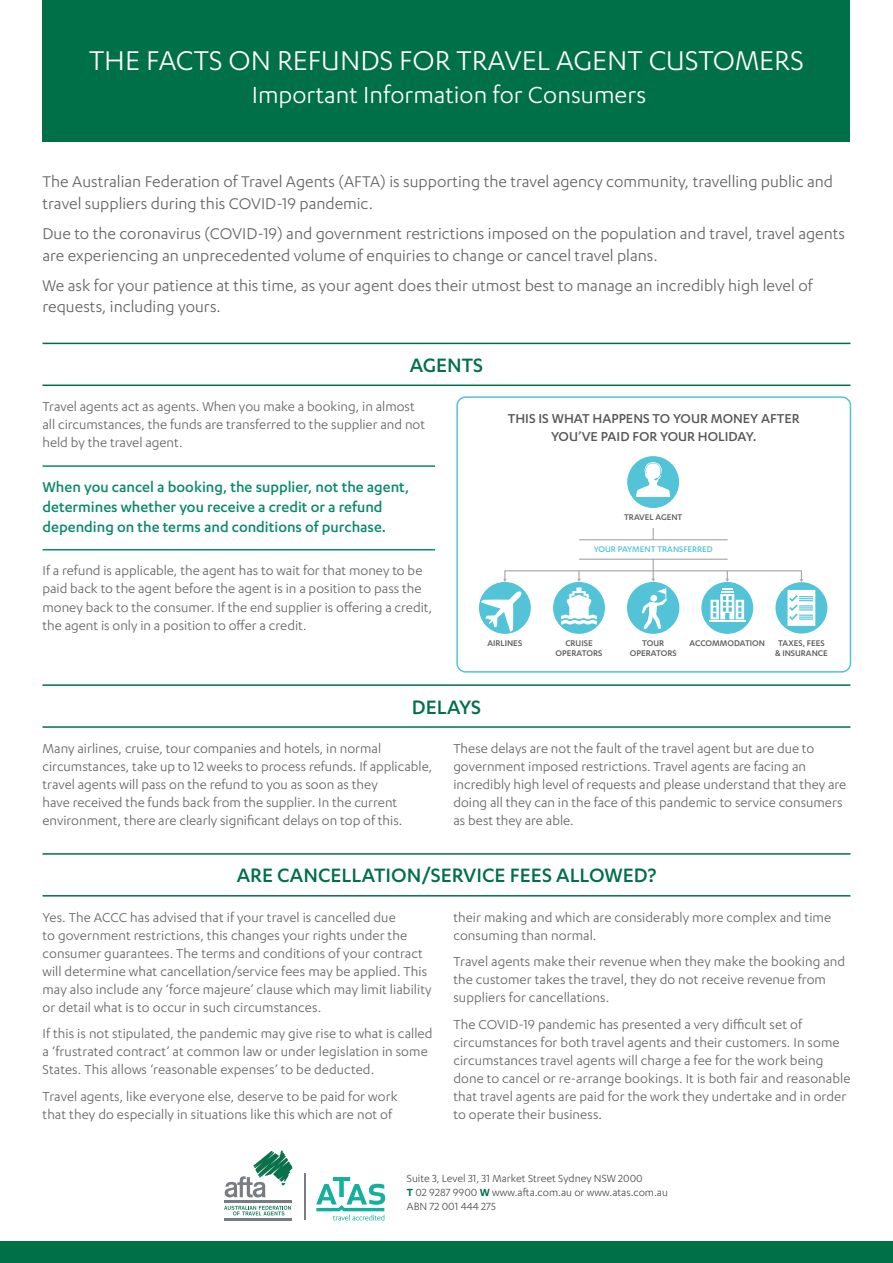
<style>
.page{position:relative;width:893px;height:1263px;background:#fff}
.page>*{position:absolute;margin:0;border:0;box-sizing:border-box;transform-origin:0 0}
.t1{font:31.5px "Karbon";color:#fff}
.t2{font:27px "Karbon";color:#fff}
.Page_Heading{font:500 22.5px "Karbon";color:#007049}
.Body{font:18px/21.6px "Karbon";color:#636366}
.Body-2{font:500 16.5px/19.8px "Karbon";color:#0a896b}
.Body-3{font:15px/18px "Karbon";letter-spacing:.005em;color:#636366}
.Body-4{font:500 15px/18px "Karbon";color:#57585a;text-align:center}
.t3{font:12px "Karbon";color:#4f4c4c}
.t4{font:500 9.6px/9.6px "Karbon";color:#57585a;text-align:center}
.t5{font:500 9.6px "Karbon";color:#53c3d7}
.s1{font-weight:600;color:#007049}
</style>
<div class="page">
<div style="left:0;top:1242px;width:893px;height:21px;background:#007049"></div>
<div style="left:43px;top:0;width:807px;height:142px;background:#007049"></div>
<hr style="left:43px;top:343px;width:807px;height:1px;background:#007049">
<hr style="left:43px;top:384px;width:807px;height:2px;background:#007049">
<hr style="left:43px;top:465px;width:392px;height:2px;background:#0a896b">
<hr style="left:43px;top:549px;width:392px;height:1px;background:#0a896b">
<hr style="left:43px;top:684px;width:807px;height:2px;background:#007049">
<hr style="left:43px;top:726px;width:807px;height:2px;background:#007049">
<hr style="left:43px;top:853px;width:807px;height:2px;background:#007049">
<hr style="left:43px;top:895px;width:807px;height:1px;background:#007049">
<svg style="left:225px;top:1150px;width:67px;height:47px"></svg>
<svg style="left:224px;top:1206px;width:67px;height:9px"></svg>
<hr style="left:225px;top:1201px;width:67px;height:2px;background:#787c83">
<hr style="left:225px;top:1218px;width:67px;height:2px;background:#787c83">
<svg style="left:316px;top:1177px;width:69px;height:43px"></svg>
<hr style="left:304px;top:1173px;width:2px;height:47px;background:#787c83">
<div style="left:504px;top:570px;width:298px;height:10px;border:1px solid #a8a9ad"></div>
<svg style="left:651px;top:560px;width:4px;height:22px"></svg>
<svg style="left:725px;top:571px;width:4px;height:11px"></svg>
<div style="left:553px;top:582px;width:52px;height:52px;background:#53c3d7;border-radius:50%"></div>
<svg style="left:561px;top:571px;width:36px;height:54px"></svg>
<div style="left:479px;top:582px;width:52px;height:52px;background:#53c3d7;border-radius:50%"></div>
<svg style="left:481px;top:590px;width:41px;height:42px"></svg>
<div style="left:627px;top:456px;width:52px;height:52px;background:#53c3d7;border-radius:50%"></div>
<svg style="left:636px;top:462px;width:34px;height:35px"></svg>
<div style="left:701px;top:582px;width:52px;height:52px;background:#53c3d7;border-radius:50%"></div>
<hr style="left:709px;top:621px;width:36px;height:1px;background:#fff">
<svg style="left:710px;top:588px;width:34px;height:31px"></svg>
<div style="left:627px;top:582px;width:52px;height:52px;background:#53c3d7;border-radius:50%"></div>
<svg style="left:642px;top:588px;width:25px;height:41px"></svg>
<svg style="left:775px;top:582px;width:52px;height:52px"></svg>
<svg style="left:788px;top:590px;width:27px;height:36px"></svg>
<hr style="left:579px;top:559px;width:148px;height:1px;background:#a8a9ad">
<hr style="left:579px;top:539px;width:148px;height:1px;background:#a8a9ad">
<div style="left:456px;top:396px;width:395px;height:277px;border:2px solid #53c3d7;border-radius:9px"></div>
<p class="t1" style="left:89px;top:43px;width:716px">THE FACTS ON REFUNDS FOR TRAVEL AGENT CUSTOMERS</p>
<p class="t2" style="left:252px;top:80px;width:396px">Important Information for Consumers</p>
<p class="Body" style="left:43px;top:171px;width:792px">The Australian Federation of Travel Agents (AFTA) is supporting the travel agency community, travelling public and travel suppliers during this COVID-19 pandemic.</p>
<p class="Body" style="left:43px;top:222px;width:804px">Due to the coronavirus (COVID-19) and government restrictions imposed on the population and travel, travel agents are experiencing an unprecedented volume of enquiries to change or cancel travel plans.</p>
<p class="Body" style="left:43px;top:274px;width:771px">We ask for your patience at this time, as your agent does their utmost best to manage an incredibly high level of requests, including yours.</p>
<p class="Page_Heading" style="left:410px;top:352px;width:75px">AGENTS</p>
<p class="Body-3" style="left:43px;top:397px;width:384px">Travel agents act as agents. When you make a booking, in almost all circumstances, the funds are transferred to the supplier and not held by the travel agent.</p>
<p class="Body-2" style="left:43px;top:477px;width:368px">When you cancel a booking, the supplier, not the agent, determines whether you receive a credit or a refund depending on the terms and conditions of purchase.</p>
<p class="Body-3" style="left:43px;top:561px;width:392px">If a refund is applicable, the agent has to wait for that money to be paid back to the agent before the agent is in a position to pass the money back to the consumer. If the end supplier is offering a credit, the agent is only in a position to offer a credit.</p>
<p class="Body-4" style="left:508px;top:409px;width:293px">THIS IS WHAT HAPPENS TO YOUR MONEY AFTER<br>YOU’VE PAID FOR YOUR HOLIDAY.</p>
<p class="t4" style="left:624px;top:512px;width:60px">TRAVEL AGENT</p>
<p class="t5" style="left:594px;top:544px;width:121px">YOUR PAYMENT TRANSFERRED</p>
<p class="t4" style="left:487px;top:638px;width:36px">AIRLINES</p>
<p class="t4" style="left:556px;top:638px;width:48px">CRUISE<br>OPERATORS</p>
<p class="t4" style="left:630px;top:638px;width:48px">TOUR<br>OPERATORS</p>
<p class="t4" style="left:689px;top:638px;width:77px">ACCOMMODATION</p>
<p class="t4" style="left:775px;top:638px;width:54px">TAXES, FEES &amp; INSURANCE</p>
<p class="Page_Heading" style="left:412px;top:694px;width:71px">DELAYS</p>
<p class="Body-3" style="left:43px;top:739px;width:391px">Many airlines, cruise, tour companies and hotels, in normal circumstances, take up to 12 weeks to process refunds. If applicable, travel agents will pass on the refund to you as soon as they<br>have received the funds back from the supplier. In the current environment, there are clearly significant delays on top of this.</p>
<p class="Body-3" style="left:453px;top:739px;width:394px">These delays are not the fault of the travel agent but are due to government imposed restrictions. Travel agents are facing an incredibly high level of requests and please understand that they are doing all they can in the face of this pandemic to service consumers as best they are able.</p>
<p class="Page_Heading" style="left:237px;top:863px;width:421px">ARE CANCELLATION/SERVICE FEES ALLOWED?</p>
<p class="Body-3" style="left:43px;top:907px;width:390px">Yes. The ACCC has advised that if your travel is cancelled due<br>to government restrictions, this changes your rights under the consumer guarantees. The terms and conditions of your contract will determine what cancellation/service fees may be applied. This may also include any ‘force majeure’ clause which may limit liability or detail what is to occur in such circumstances.</p>
<p class="Body-3" style="left:43px;top:1024px;width:391px">If this is not stipulated, the pandemic may give rise to what is called a ‘frustrated contract’ at common law or under legislation in some<br>States. This allows ‘reasonable expenses’ to be deducted.</p>
<p class="Body-3" style="left:43px;top:1087px;width:357px">Travel agents, like everyone else, deserve to be paid for work that they do especially in situations like this which are not of</p>
<p class="Body-3" style="left:453px;top:907px;width:379px">their making and which are considerably more complex and time consuming than normal.</p>
<p class="Body-3" style="left:453px;top:952px;width:393px">Travel agents make their revenue when they make the booking and the customer takes the travel, they do not receive revenue from suppliers for cancellations.</p>
<p class="Body-3" style="left:453px;top:1015px;width:399px">The COVID-19 pandemic has presented a very difficult set of circumstances for both travel agents and their customers. In some circumstances travel agents will charge a fee for the work being done to cancel or re-arrange bookings. It is both fair and reasonable that travel agents are paid for the work they undertake and in order to operate their business.</p>
<p class="t3" style="left:407px;top:1171px;width:237px">Suite 3, Level 31, 31 Market Street Sydney NSW 2000</p>
<p class="t3" style="left:407px;top:1186px;width:262px"><span class="s1">T</span> 02 9287 9900 <span class="s1">W</span> www.afta.com.au or www.atas.com.au</p>
<p class="t3" style="left:407px;top:1200px;width:90px">ABN 72 001 444 275</p>
</div>
